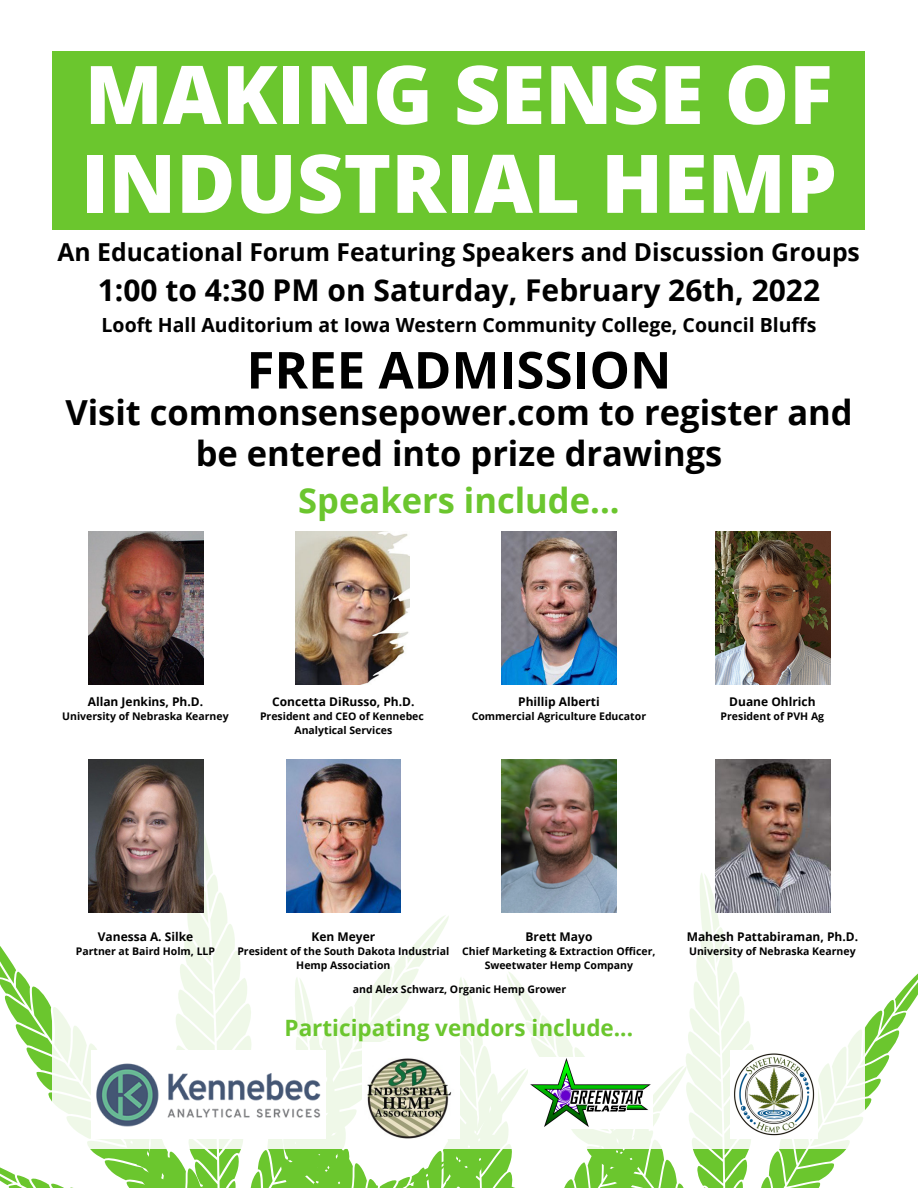
<style>
.page{position:relative;width:918px;height:1188px;background:#fff}
.page>*{position:absolute;margin:0;border:0;box-sizing:border-box;transform-origin:0 0}
.t1{font:800 81px "Open Sans";color:#fff}
.t2{font:700 51px "Open Sans";color:#000}
.t3{font:700 34.5px/40.5px "Open Sans";color:#000;text-align:center}
.t4{font:700 34.5px "Open Sans";color:#6bc62e}
.t5{font:700 30px "Open Sans";color:#000}
.t6{font:700 24.75px "Open Sans";color:#000}
.t7{font:700 22.5px "Open Sans";color:#6bc62e}
.t8{font:700 19.5px "Open Sans";color:#000}
.t9{font:700 12px "Open Sans";color:#000}
.t10{font:700 10.5px/14px "Open Sans";color:#000;text-align:center}
</style>
<div class="page">
<svg style="left:693px;top:973px;width:225px;height:215px"></svg>
<svg style="left:564px;top:1149px;width:120px;height:39px;fill:#6bc62e"></svg>
<svg style="left:449px;top:1149px;width:66px;height:39px;background:#7dcd48"></svg>
<svg style="left:0;top:946px;width:449px;height:242px"></svg>
<div style="left:53px;top:339px;width:812px;height:810px;background:#fff"></div>
<div style="left:53px;top:51px;width:812px;height:179px;background:#6bc62e"></div>
<img style="left:88px;top:532px;width:115px;height:153px">
<img style="left:295px;top:532px;width:115px;height:153px">
<img style="left:502px;top:532px;width:115px;height:153px">
<img style="left:88px;top:760px;width:115px;height:153px">
<img style="left:96px;top:1063px;width:225px;height:64px">
<img style="left:367px;top:1058px;width:85px;height:81px">
<img style="left:716px;top:532px;width:114px;height:153px">
<img style="left:286px;top:760px;width:115px;height:153px">
<img style="left:502px;top:760px;width:115px;height:153px">
<img style="left:734px;top:1053px;width:81px;height:83px">
<img style="left:715px;top:760px;width:115px;height:153px">
<img style="left:530px;top:1058px;width:121px;height:69px">
<p class="t1" style="left:85px;top:37px;width:750px">MAKING SENSE OF</p>
<p class="t1" style="left:80px;top:126px;width:758px">INDUSTRIAL HEMP</p>
<p class="t6" style="left:57px;top:235px;width:804px">An Educational Forum Featuring Speakers and Discussion Groups</p>
<p class="t5" style="left:98px;top:269px;width:724px">1:00 to 4:30 PM on Saturday, February 26th, 2022</p>
<p class="t8" style="left:102px;top:311px;width:716px">Looft Hall Auditorium at Iowa Western Community College, Council Bluffs</p>
<p class="t2" style="left:246px;top:334px;width:426px">FREE ADMISSION</p>
<p class="t3" style="left:65px;top:392px;width:789px">Visit commonsensepower.com to register and be entered into prize drawings</p>
<p class="t4" style="left:298px;top:476px;width:323px">Speakers include...</p>
<p class="t9" style="left:88px;top:693px;width:117px">Allan Jenkins, Ph.D.</p>
<p class="t10" style="left:62px;top:709px;width:168px">University of Nebraska Kearney</p>
<p class="t9" style="left:272px;top:693px;width:144px">Concetta DiRusso, Ph.D.</p>
<p class="t10" style="left:260px;top:709px;width:165px">President and CEO of Kennebec</p>
<p class="t10" style="left:294px;top:723px;width:99px">Analytical Services</p>
<p class="t9" style="left:518px;top:693px;width:83px">Phillip Alberti</p>
<p class="t10" style="left:472px;top:709px;width:176px">Commercial Agriculture Educator</p>
<p class="t9" style="left:729px;top:693px;width:88px">Duane Ohlrich</p>
<p class="t10" style="left:721px;top:709px;width:105px">President of PVH Ag</p>
<p class="t9" style="left:98px;top:928px;width:97px">Vanessa A. Silke</p>
<p class="t10" style="left:76px;top:944px;width:141px">Partner at Baird Holm, LLP</p>
<p class="t9" style="left:312px;top:928px;width:65px">Ken Meyer</p>
<p class="t10" style="left:237px;top:944px;width:213px">President of the South Dakota Industrial<br>Hemp Association</p>
<p class="t9" style="left:526px;top:928px;width:68px">Brett Mayo</p>
<p class="t10" style="left:462px;top:944px;width:195px">Chief Marketing &amp; Extraction Officer,<br>Sweetwater Hemp Company</p>
<p class="t10" style="left:353px;top:982px;width:215px">and Alex Schwarz, Organic Hemp Grower</p>
<p class="t7" style="left:285px;top:1012px;width:350px">Participating vendors include...</p>
<p class="t9" style="left:687px;top:928px;width:173px">Mahesh Pattabiraman, Ph.D.</p>
<p class="t10" style="left:689px;top:944px;width:168px">University of Nebraska Kearney</p>
</div>
